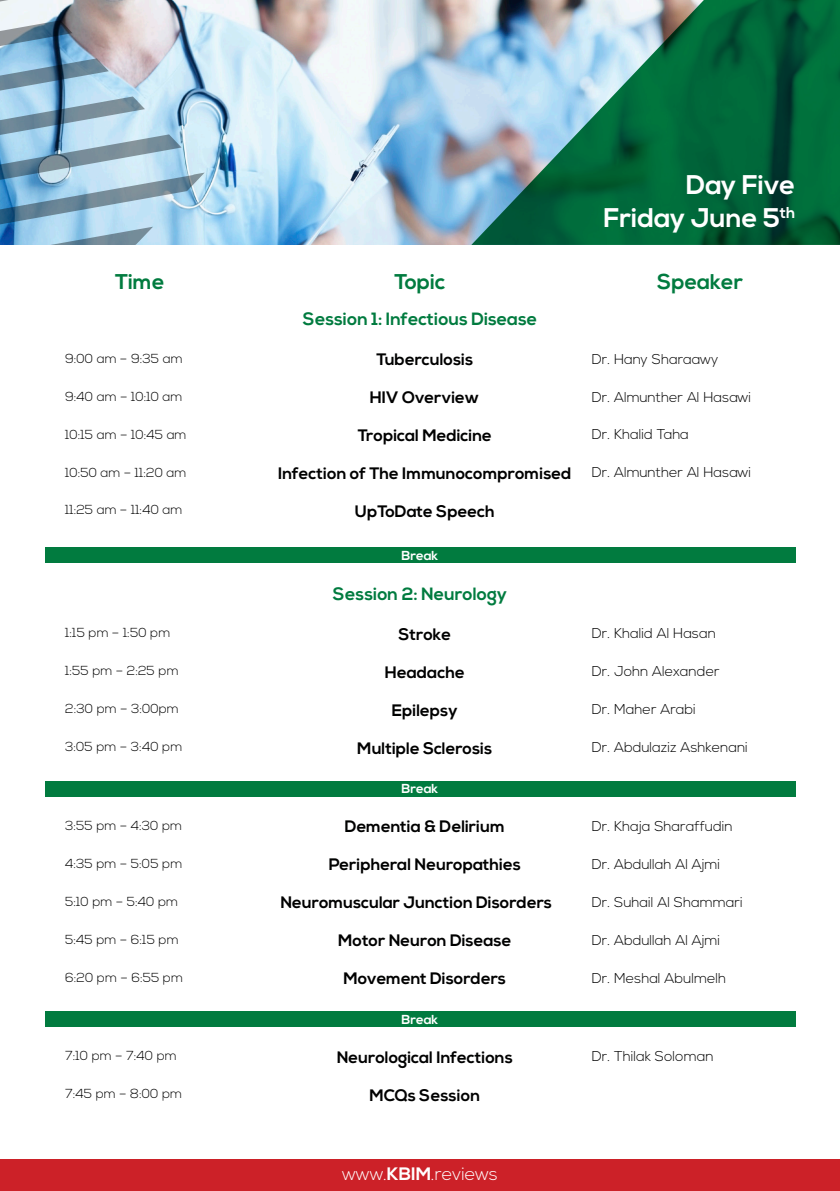
<style>
.page{position:relative;width:840px;height:1191px;background:#fff}
.page>*{position:absolute;margin:0;border:0;box-sizing:border-box;transform-origin:0 0}
.t1{font:700 27px/32.4px "Nexa";color:#fff;text-align:right}
.t2{font:700 21.4px "Nexa";color:#017b3f}
.t3{font:300 18px "Nexa";color:#fff}
.t4{font:700 17.8px "Nexa";color:#017b3f}
.t5{font:700 16.6px "Nexa";color:#000100}
.t6{font:300 14.2px "Nexa";color:#000100}
.t7{font:300 13px "Nexa";color:#000100}
.t8{font:700 13px "Nexa";color:#fff}
.s1{font-weight:700}
</style>
<div class="page">
<img style="left:204px;top:0;width:267px;height:245px">
<img style="left:0;top:0;width:204px;height:245px">
<div style="left:0;top:1159px;width:839px;height:32px;background:#cc2128"></div>
<svg style="left:471px;top:0;width:368px;height:245px;background:#36826b"></svg>
<div style="left:45px;top:548px;width:749px;height:15px;background:#017b3f"></div>
<div style="left:45px;top:781px;width:749px;height:15px;background:#017b3f"></div>
<div style="left:45px;top:1011px;width:749px;height:15px;background:#017b3f"></div>
<h1 class="t1" style="left:603px;top:170px;width:193px">Day Five<br>Friday June 5<sup>th</sup></h1>
<p class="t2" style="left:115px;top:269px;width:51px">Time</p>
<p class="t2" style="left:394px;top:269px;width:52px">Topic</p>
<p class="t2" style="left:656px;top:269px;width:87px">Speaker</p>
<p class="t4" style="left:302px;top:309px;width:236px">Session 1: Infectious Disease</p>
<p class="t6" style="left:591px;top:350px;width:128px">Dr. Hany Sharaawy</p>
<p class="t6" style="left:591px;top:388px;width:161px">Dr. Almunther Al Hasawi</p>
<p class="t6" style="left:591px;top:426px;width:98px">Dr. Khalid Taha</p>
<p class="t6" style="left:591px;top:464px;width:161px">Dr. Almunther Al Hasawi</p>
<p class="t7" style="left:65px;top:351px;width:119px">9:00 am – 9:35 am</p>
<p class="t7" style="left:65px;top:389px;width:119px">9:40 am – 10:10 am</p>
<p class="t7" style="left:65px;top:427px;width:123px">10:15 am – 10:45 am</p>
<p class="t7" style="left:65px;top:464px;width:123px">10:50 am – 11:20 am</p>
<p class="t5" style="left:376px;top:350px;width:98px">Tuberculosis</p>
<p class="t5" style="left:369px;top:388px;width:111px">HIV Overview</p>
<p class="t5" style="left:357px;top:426px;width:135px">Tropical Medicine</p>
<p class="t5" style="left:278px;top:464px;width:294px">Infection of The Immunocompromised</p>
<p class="t7" style="left:65px;top:502px;width:119px">11:25 am – 11:40 am</p>
<p class="t5" style="left:355px;top:501px;width:141px">UpToDate Speech</p>
<p class="t8" style="left:401px;top:547px;width:38px">Break</p>
<p class="t4" style="left:333px;top:583px;width:175px">Session 2: Neurology</p>
<p class="t7" style="left:65px;top:625px;width:107px">1:15 pm – 1:50 pm</p>
<p class="t5" style="left:398px;top:624px;width:54px">Stroke</p>
<p class="t6" style="left:591px;top:625px;width:125px">Dr. Khalid Al Hasan</p>
<p class="t7" style="left:65px;top:663px;width:115px">1:55 pm – 2:25 pm</p>
<p class="t5" style="left:384px;top:662px;width:81px">Headache</p>
<p class="t6" style="left:591px;top:663px;width:129px">Dr. John Alexander</p>
<p class="t7" style="left:65px;top:701px;width:115px">2:30 pm – 3:00pm</p>
<p class="t7" style="left:65px;top:739px;width:119px">3:05 pm – 3:40 pm</p>
<p class="t5" style="left:391px;top:700px;width:67px">Epilepsy</p>
<p class="t5" style="left:357px;top:738px;width:136px">Multiple Sclerosis</p>
<p class="t6" style="left:591px;top:701px;width:106px">Dr. Maher Arabi</p>
<p class="t6" style="left:591px;top:739px;width:157px">Dr. Abdulaziz Ashkenani</p>
<p class="t8" style="left:401px;top:781px;width:38px">Break</p>
<p class="t7" style="left:65px;top:818px;width:118px">3:55 pm – 4:30 pm</p>
<p class="t5" style="left:344px;top:817px;width:161px">Dementia &amp; Delirium</p>
<p class="t6" style="left:591px;top:818px;width:142px">Dr. Khaja Sharaffudin</p>
<p class="t7" style="left:65px;top:856px;width:119px">4:35 pm – 5:05 pm</p>
<p class="t5" style="left:328px;top:855px;width:193px">Peripheral Neuropathies</p>
<p class="t6" style="left:591px;top:855px;width:130px">Dr. Abdullah Al Ajmi</p>
<p class="t7" style="left:65px;top:894px;width:114px">5:10 pm – 5:40 pm</p>
<p class="t7" style="left:65px;top:931px;width:115px">5:45 pm – 6:15 pm</p>
<p class="t7" style="left:65px;top:969px;width:119px">6:20 pm – 6:55 pm</p>
<p class="t5" style="left:280px;top:893px;width:273px">Neuromuscular Junction Disorders</p>
<p class="t5" style="left:338px;top:931px;width:174px">Motor Neuron Disease</p>
<p class="t5" style="left:343px;top:969px;width:164px">Movement Disorders</p>
<p class="t6" style="left:591px;top:893px;width:152px">Dr. Suhail Al Shammari</p>
<p class="t6" style="left:591px;top:931px;width:130px">Dr. Abdullah Al Ajmi</p>
<p class="t6" style="left:591px;top:969px;width:136px">Dr. Meshal Abulmelh</p>
<p class="t8" style="left:401px;top:1011px;width:38px">Break</p>
<p class="t7" style="left:65px;top:1048px;width:113px">7:10 pm – 7:40 pm</p>
<p class="t7" style="left:65px;top:1086px;width:118px">7:45 pm – 8:00 pm</p>
<p class="t5" style="left:336px;top:1047px;width:177px">Neurological Infections</p>
<p class="t5" style="left:369px;top:1085px;width:112px">MCQs Session</p>
<p class="t6" style="left:591px;top:1048px;width:123px">Dr. Thilak Soloman</p>
<p class="t3" style="left:342px;top:1163px;width:157px">www.<span class="s1">KBIM</span>.reviews</p>
</div>
